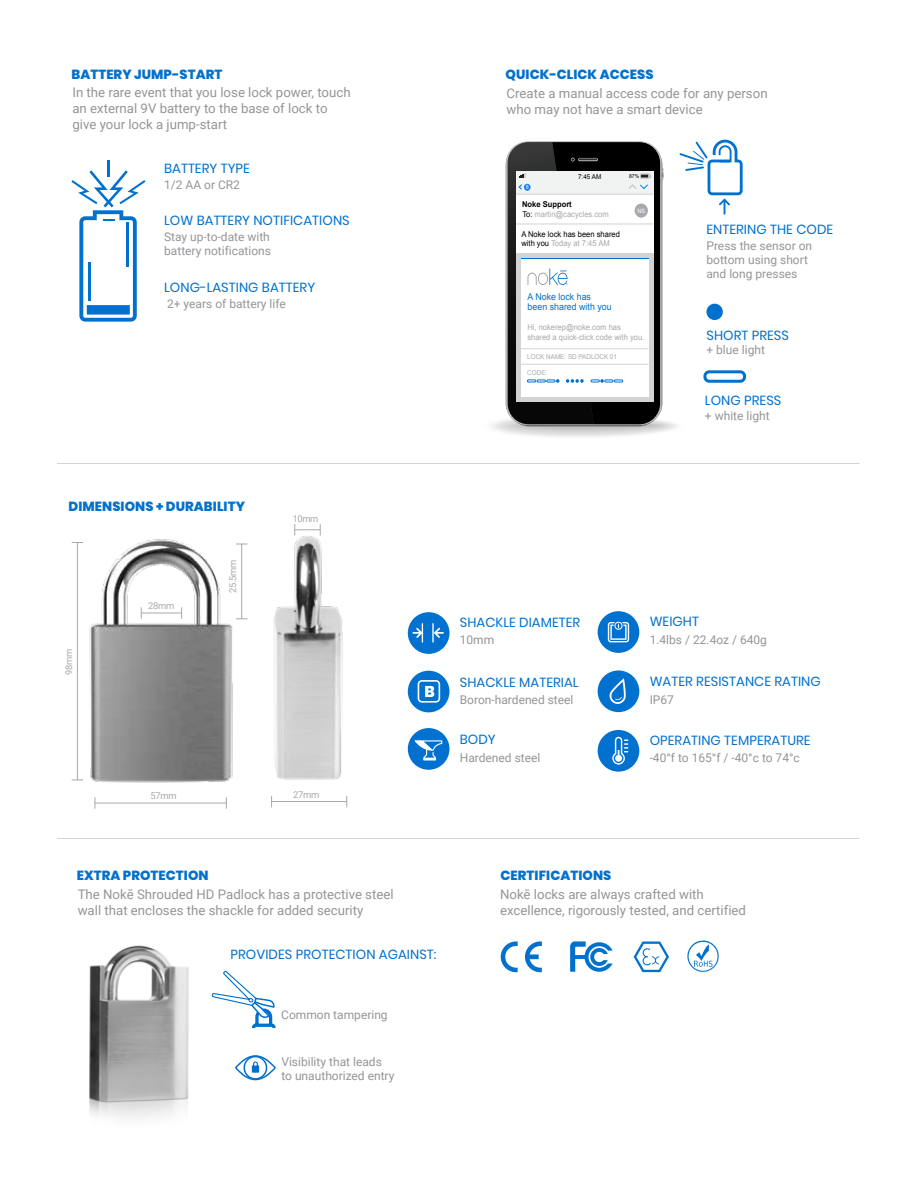
<style>
.page{position:relative;width:918px;height:1188px;background:#fff}
.page>*{position:absolute;margin:0;border:0;box-sizing:border-box;transform-origin:0 0}
.t1{font:13.2px/15.9px "Roboto";color:#939598}
.t2{font:13.2px "Poppins";letter-spacing:.005em;color:#0071ce}
.t3{font:800 13.2px "Poppins";letter-spacing:.005em;color:#0071ce}
.t4{font:12px/14.4px "Roboto";color:#939598}
.t5{font:9.45px/10.8px "Arial";color:#0071ce;scale:.94 1}
.t6{font:9.3px "Roboto";letter-spacing:-.025em;color:#a7a9ac}
.t7{font:8.1px/10.1px "Arial";color:#a7a9ac;scale:.94 1}
.t8{font:8.1px/9.6px "Arial";color:#000;scale:.94 1}
.t9{font:6.75px "Arial";color:#a7a9ac;scale:.94 1}
.t10{font:6.75px "Arial";color:#000;scale:.94 1}
.t11{font:5.85px "Arial";color:#fff;scale:.94 1}
.t12{font:5.4px "Arial";color:#000;scale:.94 1}
.s1{font-weight:700;color:#000}
.s2{color:#000}
.s3{color:#a7a9ac}
</style>
<div class="page">
<div style="left:408px;top:671px;width:41px;height:41px;background:#0071ce;border-radius:50%"></div>
<div style="left:408px;top:728px;width:41px;height:42px;background:#0071ce;border-radius:50%"></div>
<img style="left:274px;top:536px;width:69px;height:244px">
<svg style="left:71px;top:170px;width:74px;height:152px"></svg>
<hr style="left:107px;top:160px;width:3px;height:16px;background:#0071ce">
<div style="left:703px;top:370px;width:43px;height:13px;border:3px solid #0071ce;border-radius:4px"></div>
<svg style="left:294px;top:524px;width:27px;height:12px"></svg>
<hr style="left:272px;top:801px;width:75px;height:1px;background:#a7a9ac">
<svg style="left:418px;top:680px;width:22px;height:23px"></svg>
<svg style="left:501px;top:941px;width:17px;height:31px"></svg>
<svg style="left:525px;top:941px;width:17px;height:31px"></svg>
<svg style="left:570px;top:941px;width:43px;height:31px"></svg>
<svg style="left:634px;top:942px;width:35px;height:30px"></svg>
<svg style="left:415px;top:740px;width:27px;height:20px"></svg>
<hr style="left:57px;top:838px;width:803px;height:1px;background:#d1d3d4">
<hr style="left:57px;top:463px;width:803px;height:1px;background:#d1d3d4">
<div style="left:408px;top:612px;width:41px;height:42px;background:#0071ce;border-radius:50%"></div>
<div style="left:598px;top:611px;width:41px;height:42px;background:#0071ce;border-radius:50%"></div>
<div style="left:598px;top:670px;width:41px;height:42px;background:#0071ce;border-radius:50%"></div>
<div style="left:598px;top:730px;width:41px;height:42px;background:#0071ce;border-radius:50%"></div>
<svg style="left:434px;top:628px;width:10px;height:10px"></svg>
<hr style="left:432px;top:623px;width:2px;height:20px;background:#fff">
<svg style="left:412px;top:623px;width:11px;height:20px"></svg>
<svg style="left:608px;top:622px;width:21px;height:20px"></svg>
<svg style="left:609px;top:678px;width:17px;height:26px"></svg>
<svg style="left:612px;top:737px;width:16px;height:28px"></svg>
<svg style="left:492px;top:140px;width:251px;height:297px"></svg>
<img style="left:89px;top:945px;width:100px;height:173px">
<div style="left:235px;top:1055px;width:41px;height:25px;border:2px solid #0071ce;border-radius:50%"></div>
<div style="left:244px;top:1056px;width:23px;height:24px;border:2px solid #0071ce;border-radius:50%"></div>
<svg style="left:252px;top:1061px;width:7px;height:12px"></svg>
<img style="left:71px;top:539px;width:177px;height:270px">
<svg style="left:211px;top:970px;width:65px;height:58px"></svg>
<svg style="left:687px;top:940px;width:32px;height:32px"></svg>
<p class="t3" style="left:71px;top:66px;width:152px">BATTERY JUMP-START</p>
<p class="t1" style="left:72px;top:84px;width:280px">In the rare event that you lose lock power, touch an external 9V battery to the base of lock to give your lock a jump-start</p>
<p class="t2" style="left:164px;top:160px;width:87px">BATTERY TYPE</p>
<p class="t4" style="left:164px;top:177px;width:77px">1/2 AA or CR2</p>
<p class="t2" style="left:164px;top:213px;width:187px">LOW BATTERY NOTIFICATIONS</p>
<p class="t4" style="left:164px;top:229px;width:108px">Stay up-to-date with battery notifications</p>
<p class="t2" style="left:164px;top:279px;width:153px">LONG-LASTING BATTERY</p>
<p class="t4" style="left:167px;top:296px;width:120px">2+ years of battery life</p>
<p class="t3" style="left:506px;top:67px;width:149px">QUICK-CLICK ACCESS</p>
<p class="t1" style="left:507px;top:85px;width:263px">Create a manual access code for any person who may not have a smart device</p>
<p class="t10" style="left:578px;top:172px;width:26px">7:45 AM</p>
<p class="t7" style="left:522px;top:199px;width:94px"><span class="s1">Noke Support<br></span><span class="s2">To:</span> martin@cacycles.com</p>
<p class="t8" style="left:521px;top:229px;width:106px">A Noke lock has been shared with you <span class="s3">Today at 7:45 AM</span></p>
<p class="t11" style="left:526px;top:183px;width:5px">8</p>
<p class="t12" style="left:629px;top:172px;width:12px">87%</p>
<p class="t11" style="left:637px;top:207px;width:10px">NS</p>
<p class="t5" style="left:528px;top:291px;width:91px">A Noke lock has been shared with you</p>
<p class="t7" style="left:527px;top:322px;width:126px;line-height:9.6px">Hi, nokerep@noke.com has shared a quick-click code with you.</p>
<p class="t9" style="left:527px;top:352px;width:97px">LOCK NAME: SD PADLOCK 01</p>
<p class="t9" style="left:527px;top:368px;width:23px">CODE:</p>
<p class="t2" style="left:706px;top:221px;width:128px">ENTERING THE CODE</p>
<p class="t4" style="left:706px;top:238px;width:107px">Press the sensor on bottom using short and long presses</p>
<p class="t2" style="left:706px;top:328px;width:84px">SHORT PRESS</p>
<p class="t4" style="left:706px;top:342px;width:60px">+ blue light</p>
<p class="t2" style="left:705px;top:393px;width:78px">LONG PRESS</p>
<p class="t4" style="left:705px;top:408px;width:66px">+ white light</p>
<p class="t3" style="left:69px;top:499px;width:178px">DIMENSIONS + DURABILITY</p>
<p class="t6" style="left:62px;top:675px;width:28px;rotate:-90deg">98mm</p>
<p class="t6" style="left:148px;top:599px;width:28px">28mm</p>
<p class="t6" style="left:226px;top:593px;width:35px;rotate:-90deg">25.5mm</p>
<p class="t6" style="left:293px;top:512px;width:27px">10mm</p>
<p class="t6" style="left:150px;top:789px;width:28px">57mm</p>
<p class="t6" style="left:293px;top:788px;width:28px">27mm</p>
<p class="t2" style="left:460px;top:614px;width:122px">SHACKLE DIAMETER</p>
<p class="t2" style="left:650px;top:614px;width:51px">WEIGHT</p>
<p class="t4" style="left:460px;top:632px;width:36px">10mm</p>
<p class="t4" style="left:650px;top:632px;width:119px">1.4lbs / 22.4oz / 640g</p>
<p class="t2" style="left:460px;top:674px;width:120px">SHACKLE MATERIAL</p>
<p class="t2" style="left:650px;top:674px;width:173px">WATER RESISTANCE RATING</p>
<p class="t4" style="left:460px;top:692px;width:115px">Boron-hardened steel</p>
<p class="t4" style="left:650px;top:692px;width:26px">IP67</p>
<p class="t2" style="left:460px;top:732px;width:37px">BODY</p>
<p class="t2" style="left:650px;top:733px;width:162px">OPERATING TEMPERATURE</p>
<p class="t4" style="left:460px;top:750px;width:82px">Hardened steel</p>
<p class="t4" style="left:650px;top:750px;width:152px">-40°f to 165°f / -40°c to 74°c</p>
<p class="t3" style="left:77px;top:868px;width:133px">EXTRA PROTECTION</p>
<p class="t1" style="left:78px;top:886px;width:317px">The Nokē Shrouded HD Padlock has a protective steel wall that encloses the shackle for added security</p>
<p class="t2" style="left:231px;top:947px;width:207px">PROVIDES PROTECTION AGAINST:</p>
<p class="t4" style="left:281px;top:1007px;width:108px">Common tampering</p>
<p class="t4" style="left:281px;top:1054px;width:115px">Visibility that leads to unauthorized entry</p>
<p class="t3" style="left:501px;top:868px;width:112px">CERTIFICATIONS</p>
<p class="t1" style="left:500px;top:886px;width:247px">Nokē locks are always crafted with excellence, rigorously tested, and certified</p>
</div>
